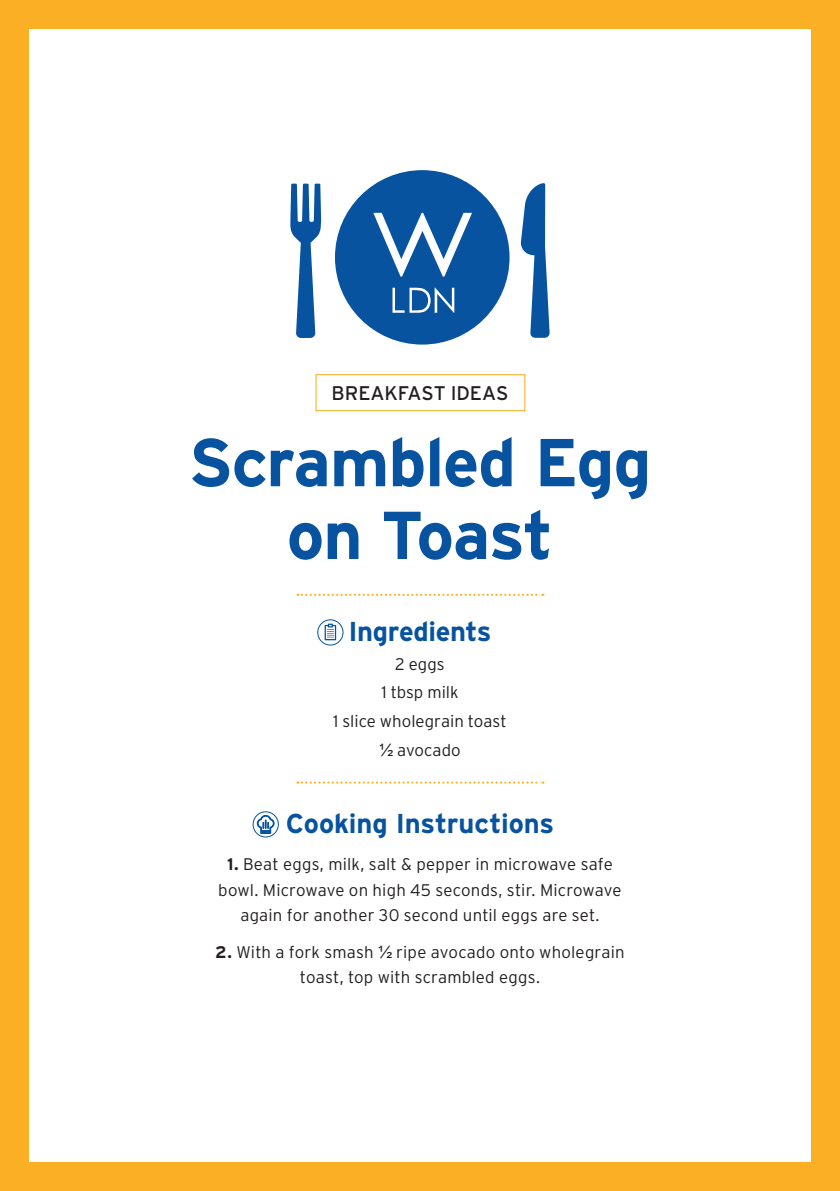
<style>
.page{position:relative;width:840px;height:1191px;background:#fff}
.page>*{position:absolute;margin:0;border:0;box-sizing:border-box;transform-origin:0 0}
.t1{font:700 67.6px/72.8px "Interstate";letter-spacing:-.02em;color:#07539f;text-align:center}
.t2{font:700 27.2px "Interstate";letter-spacing:-.01em;color:#07539f}
.t3{font:19.8px "Interstate";letter-spacing:-.005em;color:#231f20}
.t4{font:300 16.8px/25.2px "Interstate";letter-spacing:.01em;color:#231f20;text-align:center}
.s1{font-family:"Arial";font-weight:400}
.s2{font-weight:700}
</style>
<div class="page">
<svg style="left:297px;top:594px;width:246px;height:2px"></svg>
<svg style="left:297px;top:781px;width:246px;height:2px"></svg>
<svg style="left:335px;top:170px;width:174px;height:174px"></svg>
<svg style="left:520px;top:183px;width:29px;height:155px"></svg>
<svg style="left:290px;top:184px;width:31px;height:154px"></svg>
<div style="left:315px;top:374px;width:210px;height:37px;border:1px solid #fbaf25"></div>
<div style="left:0;top:0;width:28px;height:1186px;background:#fbaf25"></div>
<div style="left:811px;top:0;width:28px;height:1186px;background:#fbaf25"></div>
<div style="left:0;top:1162px;width:839px;height:29px;background:#fbaf25"></div>
<div style="left:0;top:0;width:839px;height:28px;background:#fbaf25"></div>
<svg style="left:324px;top:623px;width:12px;height:17px"></svg>
<div style="left:317px;top:619px;width:26px;height:26px;border:1px solid #07539f;border-radius:50%"></div>
<svg style="left:257px;top:815px;width:17px;height:18px"></svg>
<div style="left:252px;top:811px;width:27px;height:26px;border:1px solid #07539f;border-radius:50%"></div>
<p class="t3" style="left:331px;top:381px;width:178px">BREAKFAST IDEAS</p>
<p class="t1" style="left:188px;top:425px;width:464px">Scrambled Egg on Toast</p>
<p class="t2" style="left:348px;top:616px;width:144px">Ingredients</p>
<p class="t4" style="left:395px;top:651px;width:51px">2 eggs</p>
<p class="t4" style="left:381px;top:680px;width:79px">1 tbsp milk</p>
<p class="t4" style="left:333px;top:708px;width:175px">1 slice wholegrain toast</p>
<p class="t4" style="left:379px;top:737px;width:83px"><span class="s1">½</span> avocado</p>
<p class="t2" style="left:285px;top:808px;width:270px">Cooking Instructions</p>
<p class="t4" style="left:218px;top:851px;width:404px"><span class="s2">1.</span> Beat eggs, milk, salt &amp; pepper in microwave safe bowl. Microwave on high 45 seconds, stir. Microwave again for another 30 second until eggs are set.</p>
<p class="t4" style="left:215px;top:939px;width:410px"><span class="s2">2.</span> With a fork smash <span class="s1">½</span> ripe avocado onto wholegrain toast, top with scrambled eggs.</p>
</div>
